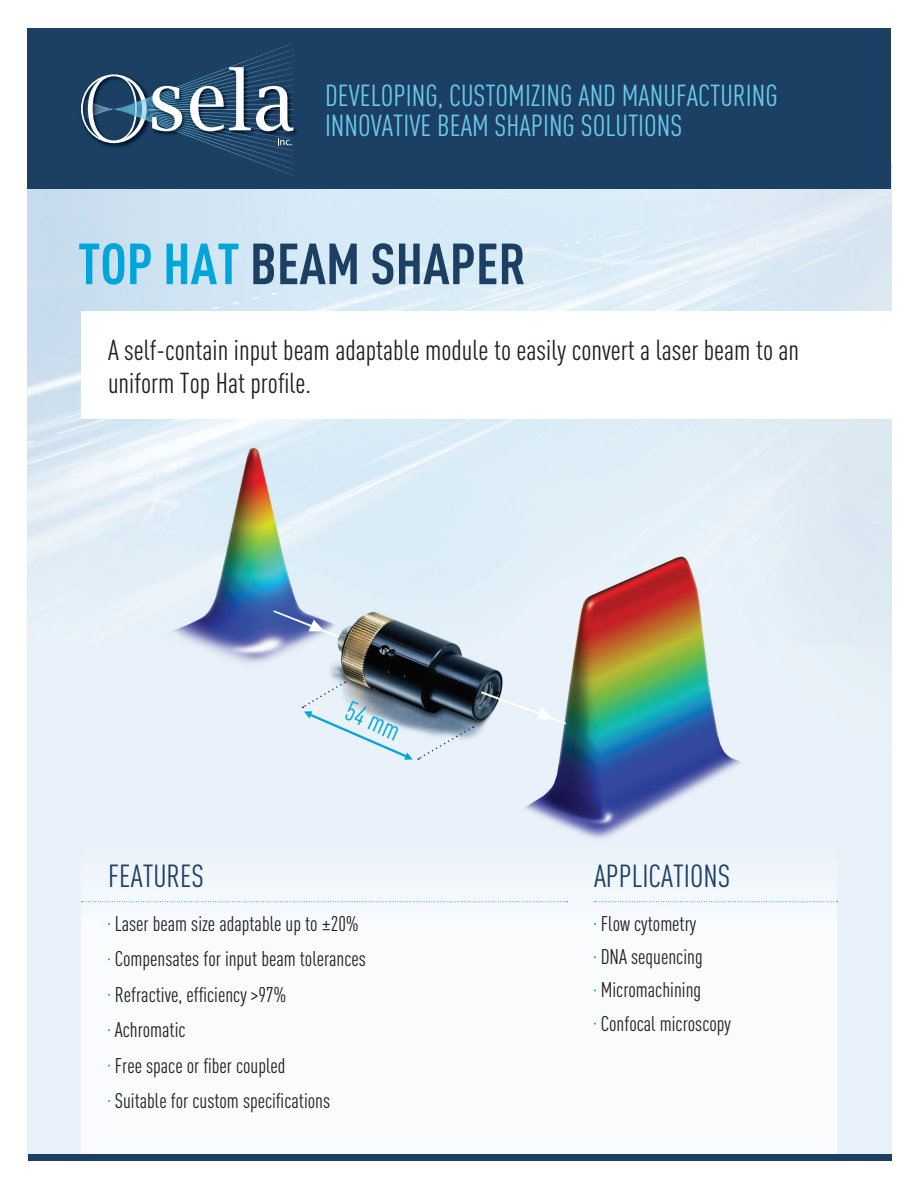
<style>
.page{position:relative;width:918px;height:1188px;background:#fff}
.page>*{position:absolute;margin:0;border:0;box-sizing:border-box;transform-origin:0 0}
.t1{font:700 57px "DIN Cond";color:#1b4064}
.t2{font:31.5px "DIN Cond";color:#1b4064}
.t3{font:30px/30px "DIN Cond";color:#6acaec}
.t4{font:28.5px/33px "DIN Cond";color:#231f20}
.t5{font:27.45px "DIN Cond";color:#00a6db}
.t6{font:21px/35.4px "DIN Cond";color:#231f20}
.s1{color:#00a6db}
</style>
<div class="page">
<img style="left:28px;top:162px;width:864px;height:992px">
<div style="left:27px;top:28px;width:864px;height:161px;background:#1b4064"></div>
<img style="left:100px;top:143px;width:32px;height:4px">
<img style="left:194px;top:138px;width:100px;height:38px">
<img style="left:246px;top:43px;width:48px;height:18px">
<img style="left:182px;top:116px;width:109px;height:22px">
<img style="left:182px;top:117px;width:79px;height:21px">
<img style="left:182px;top:118px;width:58px;height:20px">
<img style="left:182px;top:119px;width:43px;height:19px">
<img style="left:182px;top:120px;width:31px;height:18px">
<img style="left:182px;top:121px;width:21px;height:17px">
<img style="left:182px;top:122px;width:14px;height:16px">
<img style="left:182px;top:82px;width:8px;height:14px">
<svg style="left:81px;top:74px;width:101px;height:69px"></svg>
<svg style="left:190px;top:61px;width:104px;height:70px"></svg>
<svg style="left:278px;top:138px;width:16px;height:7px"></svg>
<svg style="left:81px;top:838px;width:756px;height:316px"></svg>
<svg style="left:81px;top:901px;width:487px;height:1px"></svg>
<svg style="left:594px;top:901px;width:244px;height:1px"></svg>
<div style="left:81px;top:311px;width:821px;height:108px;background:#fff"></div>
<div style="left:28px;top:1154px;width:864px;height:7px;background:#1b4064"></div>
<svg style="left:274px;top:610px;width:66px;height:28px;background:#8f9dcb"></svg>
<svg style="left:481px;top:691px;width:85px;height:34px;background:#d2dbe3"></svg>
<svg style="left:302px;top:682px;width:172px;height:78px;background:#a5b4bf"></svg>
<h3 class="t3" style="left:325px;top:81px;width:454px">DEVELOPING, CUSTOMIZING AND MANUFACTURING<br>INNOVATIVE BEAM SHAPING SOLUTIONS</h3>
<h1 class="t1" style="left:78px;top:229px;width:449px"><span class="s1">TOP HAT</span> BEAM SHAPER</h1>
<h3 class="t4" style="left:108px;top:333px;width:693px">A self-contain input beam adaptable module to easily convert a laser beam to an uniform Top Hat profile.</h3>
<h3 class="t5" style="left:354px;top:695px;width:58px;rotate:24deg">54 mm</h3>
<h2 class="t2" style="left:108px;top:858px;width:98px">FEATURES</h2>
<p class="t6" style="left:115px;top:906px;width:253px">Laser beam size adaptable up to ±20%<br>Compensates for input beam tolerances<br>Refractive, efficiency &gt;97%<br>Achromatic<br>Free space or fiber coupled<br>Suitable for custom specifications</p>
<h2 class="t2" style="left:594px;top:858px;width:138px">APPLICATIONS</h2>
<p class="t6" style="left:601px;top:907px;width:132px;line-height:33.3px">Flow cytometry<br>DNA sequencing<br>Micromachining<br>Confocal microscopy</p>
</div>
